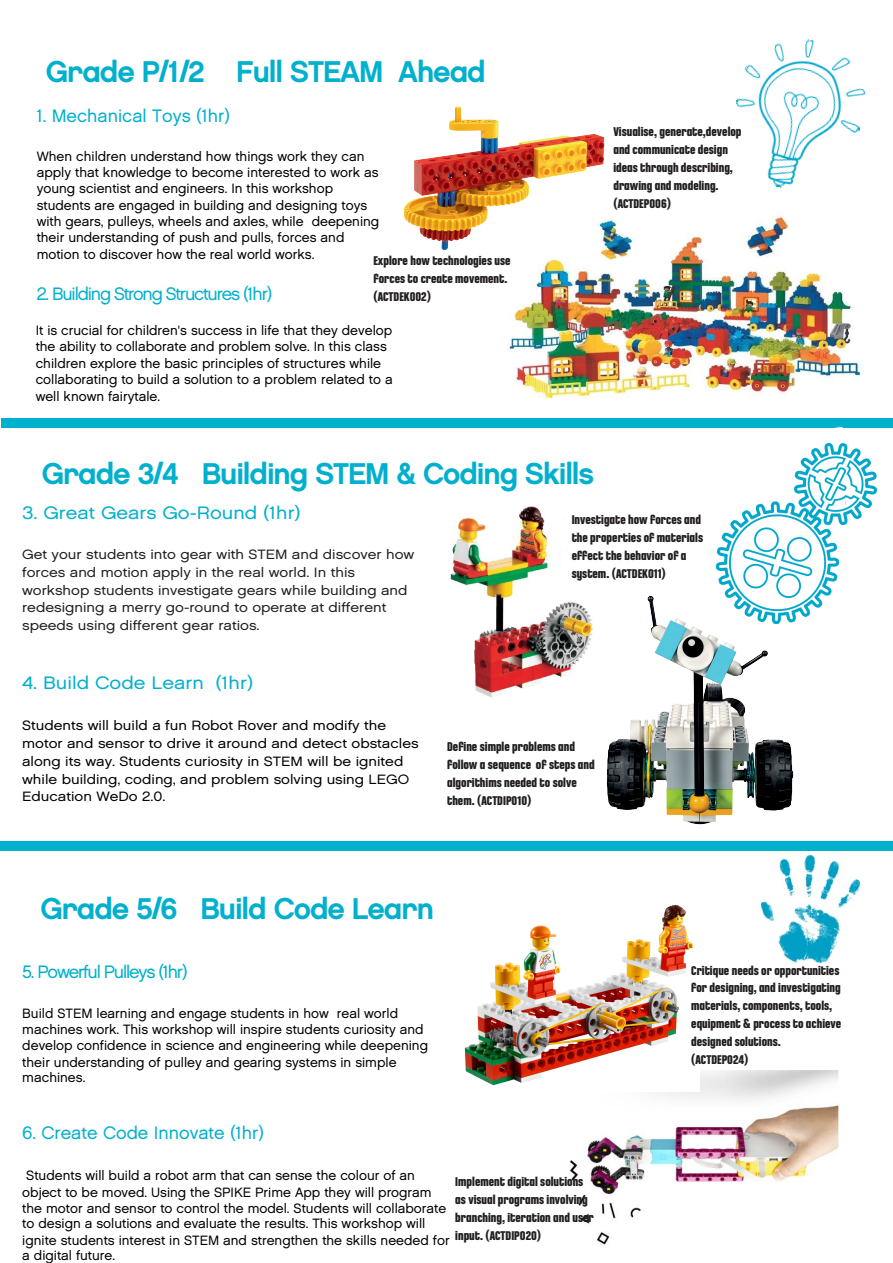
<style>
.page{position:relative;width:893px;height:1263px;background:#fff}
.page>*{position:absolute;margin:0;border:0;box-sizing:border-box;transform-origin:0 0}
.t1{font:700 30px "LEGO Chalet 7080 80";letter-spacing:-.04em;color:#00b0cd}
.t2{font:18px "LEGO Chalet 60";letter-spacing:-.065em;color:#00b0cd}
.t3{font:18px "LEGO Chalet 60";color:#00b0cd}
.t4{font:18px "LEGO Chalet 60";color:#00b0cd;scale:1.11 1}
.t5{font:13.5px/16.2px "LEGO Chalet 60";color:#000}
.t6{font:700 13.5px/18px "LEGO Chalet Comprime 80";color:#231f20;scale:1.11 1}
.t7{font:13.5px/17.9px "LEGO Chalet 60";color:#231f20;scale:1.11 1}
.t8{font:13.5px/17.9px "LEGO Chalet 60";color:#000;scale:1.11 1}
</style>
<div class="page">
<img style="left:569px;top:1070px;width:270px;height:175px">
<img style="left:492px;top:215px;width:388px;height:204px">
<img style="left:735px;top:39px;width:131px;height:149px">
<div style="left:0;top:841px;width:893px;height:10px;background:#00b1cd"></div>
<div style="left:2px;top:419px;width:891px;height:9px;background:#00b1cd"></div>
<img style="left:450px;top:506px;width:143px;height:192px">
<img style="left:404px;top:106px;width:205px;height:154px">
<img style="left:607px;top:606px;width:186px;height:219px">
<img style="left:464px;top:904px;width:236px;height:187px">
<img style="left:761px;top:856px;width:99px;height:106px">
<img style="left:717px;top:443px;width:159px;height:181px">
<h1 class="t1" style="left:46px;top:52px;width:441px">Grade P/1/2 Full STEAM Ahead</h1>
<h2 class="t3" style="left:37px;top:104px;width:195px">1. Mechanical Toys (1hr)</h2>
<p class="t5" style="left:37px;top:148px;width:344px">When children understand how things work they can apply that knowledge to become interested to work as young scientist and engineers. In this workshop students are engaged in building and designing toys with gears, pulleys, wheels and axles, while deepening their understanding of push and pulls, forces and motion to discover how the real world works.</p>
<h2 class="t2" style="left:37px;top:282px;width:237px">2. Building Strong Structures (1hr)</h2>
<p class="t5" style="left:36px;top:322px;width:359px">It is crucial for children's success in life that they develop the ability to collaborate and problem solve. In this class children explore the basic principles of structures while collaborating to build a solution to a problem related to a well known fairytale.</p>
<p class="t6" style="left:373px;top:251px;width:125px">Explore how technologies use forces to create movement. (ACTDEK002)</p>
<p class="t6" style="left:613px;top:122px;width:117px">Visualise, generate,develop and communicate design ideas through describing, drawing and modeling. (ACTDEP006)</p>
<h1 class="t1" style="left:42px;top:454px;width:554px">Grade 3/4 Building STEM &amp; Coding Skills</h1>
<h2 class="t4" style="left:22px;top:501px;width:253px">3. Great Gears Go-Round (1hr)</h2>
<p class="t7" style="left:22px;top:545px;width:355px">Get your students into gear with STEM and discover how forces and motion apply in the real world. In this workshop students investigate gears while building and redesigning a merry go-round to operate at different speeds using different gear ratios.</p>
<p class="t6" style="left:572px;top:510px;width:120px">Investigate how forces and the properties of materials effect the behavior of a system. (ACTDEK011)</p>
<h2 class="t4" style="left:22px;top:671px;width:210px">4. Build Code Learn (1hr)</h2>
<p class="t8" style="left:22px;top:716px;width:359px">Students will build a fun Robot Rover and modify the motor and sensor to drive it around and detect obstacles along its way. Students curiosity in STEM will be ignited while building, coding, and problem solving using LEGO Education WeDo 2.0.</p>
<p class="t6" style="left:447px;top:737px;width:134px">Define simple problems and follow a sequence of steps and algorithims needed to solve them. (ACTDIP010)</p>
<h1 class="t1" style="left:40px;top:890px;width:395px">Grade 5/6 Build Code Learn</h1>
<h2 class="t2" style="left:22px;top:961px;width:167px">5. Powerful Pulleys (1hr)</h2>
<p class="t5" style="left:22px;top:1005px;width:407px">Build STEM learning and engage students in how real world machines work. This workshop will inspire students curiosity and develop confidence in science and engineering while deepening their understanding of pulley and gearing systems in simple machines.</p>
<h2 class="t3" style="left:22px;top:1122px;width:243px">6. Create Code Innovate (1hr)</h2>
<p class="t5" style="left:22px;top:1168px;width:429px">Students will build a robot arm that can sense the colour of an object to be moved. Using the SPIKE Prime App they will program the motor and sensor to control the model. Students will collaborate to design a solutions and evaluate the results. This workshop will ignite students interest in STEM and strengthen the skills needed for a digital future.</p>
<p class="t6" style="left:455px;top:1172px;width:126px">Implement digital solutions as visual programs involving branching, iteration and user input. (ACTDIP020)</p>
<p class="t6" style="left:691px;top:961px;width:137px">Critique needs or opportunities for designing, and investigating materials, components, tools, equipment &amp; process to achieve designed solutions. (ACTDEP024)</p>
</div>
